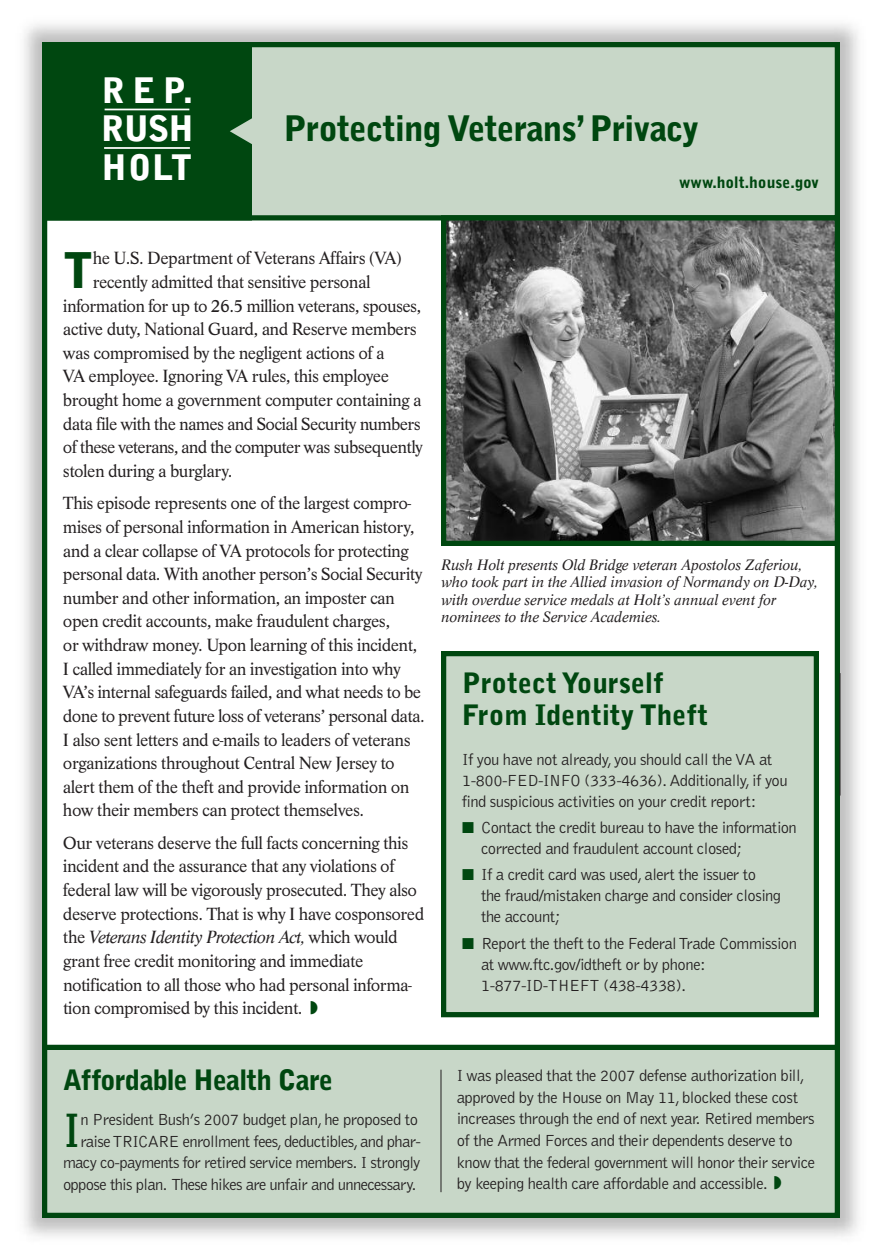
<style>
.page{position:relative;width:882px;height:1260px;background:#fff}
.page>*{position:absolute;margin:0;border:0;box-sizing:border-box;transform-origin:0 0}
.t1{font:900 48.82px "Bell Gothic";color:#004710}
.t2{font:700 45.32px "Bell Gothic";color:#004710}
.t3{font:900 35px "Bell Gothic";letter-spacing:-.03em;color:#004710}
.t4{font:900 35px/38.5px "Bell Gothic";letter-spacing:.005em;color:#fff;text-align:justify}
.t5{font:900 28px/31.5px "Bell Gothic";color:#004710}
.t6{font:900 28px "Bell Gothic";letter-spacing:-.03em;color:#004710}
.t7{font:18.38px/23.6px "Life T";letter-spacing:-.025em;color:#231f20}
.t8{font:18.38px "Life T";letter-spacing:-.045em;color:#231f20}
.t9{font:300 16.62px/21.5px "Bell Gothic";letter-spacing:-.03em;color:#231f20}
.t10{font:italic 15.75px/17.5px "Life T";color:#231f20}
.t11{font:900 15.75px "Bell Gothic";color:#004710}
.s1{font-style:italic}
.s2{color:#004710}
</style>
<div class="page">
<div style="left:45px;top:45px;width:792px;height:173px;background:#c8d7c8"></div>
<div style="left:42px;top:42px;width:798px;height:178px;border:5px solid #004710"></div>
<div style="left:42px;top:42px;width:210px;height:178px;background:#004710"></div>
<hr style="left:105px;top:109px;width:84px;height:1px;background:#fff">
<hr style="left:104px;top:147px;width:86px;height:2px;background:#fff">
<div style="left:45px;top:1047px;width:792px;height:168px;background:#c8d7c8"></div>
<div style="left:42px;top:1045px;width:798px;height:173px;border:5px solid #004710"></div>
<div style="left:444px;top:654px;width:372px;height:361px;background:#c8d7c8"></div>
<div style="left:441px;top:651px;width:378px;height:366px;border:5px solid #004710"></div>
<hr style="left:441px;top:1070px;width:1px;height:122px;background:#231f20">
<img style="left:447px;top:221px;width:387px;height:319px">
<div style="left:441px;top:215px;width:399px;height:331px;border:5px solid #004710"></div>
<hr style="left:840px;top:673px;width:1px;height:123px;background:#231f20">
<h3 class="t4" style="left:101px;top:74px;width:94px">REP.<br>RUSH HOLT</h3>
<h3 class="t3" style="left:284px;top:115px;width:418px">Protecting Veterans’Privacy</h3>
<p class="t11" style="left:679px;top:176px;width:141px">www.holt.house.gov</p>
<h1 class="t1" style="left:63px;top:252px;width:31px">T</h1>
<p class="t7" style="left:93px;top:246px;width:311px">he U.S. Department of Veterans Affairs (VA)</p>
<p class="t7" style="left:93px;top:270px;width:279px">recently admitted that sensitive personal</p>
<p class="t7" style="left:63px;top:293px;width:360px">information for up to 26.5 million veterans, spouses,</p>
<p class="t7" style="left:63px;top:317px;width:355px">active duty, National Guard, and Reserve members</p>
<p class="t7" style="left:63px;top:341px;width:323px">was compromised by the negligent actions of a</p>
<p class="t7" style="left:63px;top:364px;width:328px">VA employee. Ignoring VA rules, this employee</p>
<p class="t7" style="left:63px;top:388px;width:360px">brought home a government computer containing a</p>
<p class="t7" style="left:63px;top:411px;width:359px">data file with the names and Social Security numbers</p>
<p class="t8" style="left:63px;top:436px;width:361px">of these veterans, and the computer was subsequently</p>
<p class="t7" style="left:63px;top:459px;width:171px">stolen during a burglary.</p>
<p class="t7" style="left:63px;top:491px;width:363px">This episode represents one of the largest compro&shy;mises of personal information in American history, and a clear collapse of VA protocols for protecting personal data. With another person’s Social Security number and other information, an imposter can open credit accounts, make fraudulent charges,<br>or withdraw money. Upon learning of this incident, I called immediately for an investigation into why VA’s internal safeguards failed, and what needs to be done to prevent future loss of veterans’ personal data.<br>I also sent letters and e-mails to leaders of veterans organizations throughout Central New Jersey to alert them of the theft and provide information on how their members can protect themselves.</p>
<p class="t7" style="left:63px;top:831px;width:363px">Our veterans deserve the full facts concerning this incident and the assurance that any violations of federal law will be vigorously prosecuted. They also deserve protections. That is why I have cosponsored the <span class="s1">Veterans Identity Protection Act,</span> which would grant free credit monitoring and immediate notification to all those who had personal informa&shy;tion compromised by this incident. <span class="s2">◗</span></p>
<p class="t10" style="left:441px;top:556px;width:378px">Rush Holt presents Old Bridge veteran Apostolos Zaferiou, who took part in the Allied invasion of Normandy on D-Day, with overdue service medals at Holt’s annual event for nominees to the Service Academies.</p>
<h3 class="t5" style="left:462px;top:670px;width:248px">Protect Yourself<br>From Identity Theft</h3>
<p class="t9" style="left:462px;top:750px;width:327px;line-height:21px">If you have not already,you should call the VA at<br>1-800-FED-INFO (333-4636). Additionally,if you find suspicious activities on your credit report:</p>
<p class="t9" style="left:481px;top:818px;width:317px;line-height:21px;text-indent:-19px"><span class="s2">■</span> Contact the credit bureau to have the information corrected and fraudulent account closed;</p>
<p class="t9" style="left:481px;top:865px;width:302px;line-height:21px;text-indent:-19px"><span class="s2">■</span> If a credit card was used,alert the issuer to<br>the fraud/mistaken charge and consider closing the account;</p>
<p class="t9" style="left:481px;top:934px;width:318px;line-height:21px;text-indent:-19px"><span class="s2">■</span> Report the theft to the Federal Trade Commission at www.ftc.gov/idtheft or by phone:<br>1-877-ID-THEFT (438-4338).</p>
<h3 class="t6" style="left:63px;top:1069px;width:272px">Affordable Health Care</h3>
<p class="t9" style="left:63px;top:1110px;width:360px;text-align:right">n President Bush’s 2007 budget plan,he proposed to raise TRICARE enrollment fees,deductibles,and phar&shy;macy co-payments for retired service members. I strongly oppose this plan. These hikes are unfair and unnecessary.</p>
<h2 class="t2" style="left:63px;top:1113px;width:19px">I</h2>
<p class="t9" style="left:457px;top:1066px;width:360px">I was pleased that the 2007 defense authorization bill, approved by the House on May 11,blocked these cost increases through the end of next year. Retired members of the Armed Forces and their dependents deserve to know that the federal government will honor their service by keeping health care affordable and accessible. <span class="s2">◗</span></p>
</div>
